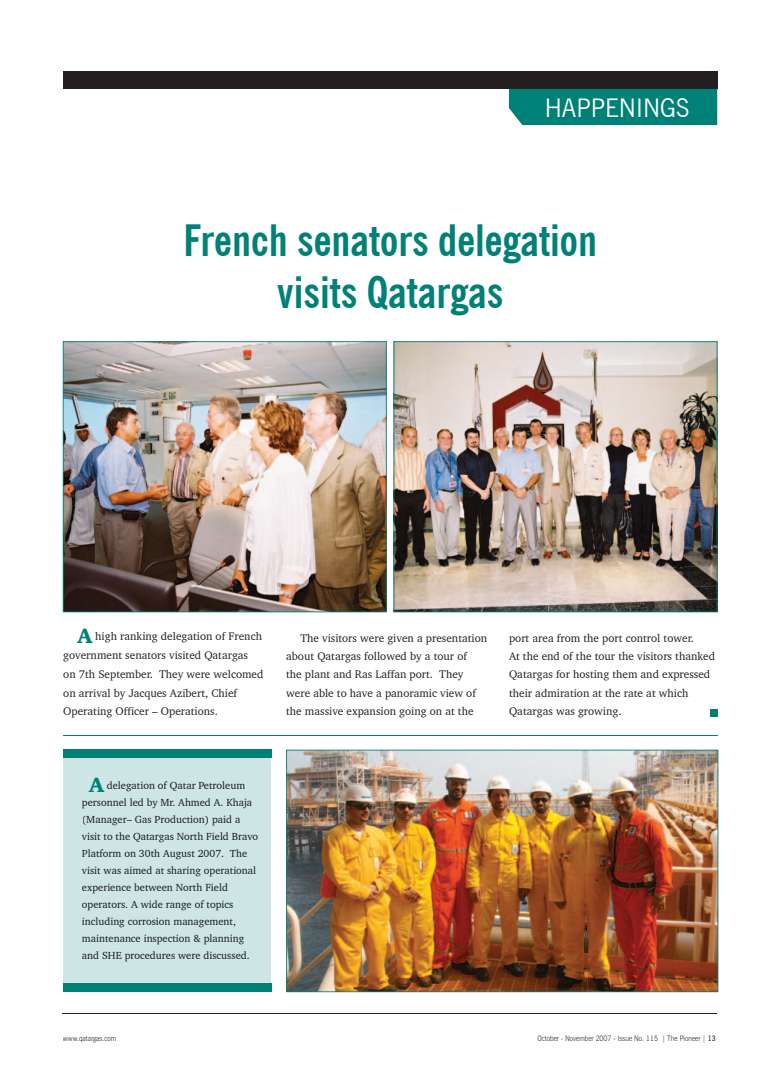
<style>
.page{position:relative;width:780px;height:1088px;background:#fff}
.page>*{position:absolute;margin:0;border:0;box-sizing:border-box;transform-origin:0 0}
.t1{font:700 condensed 43.12px/51.2px "News Gothic BT";color:#008177;text-align:center}
.t2{font:25.75px "News Gothic BT";color:#fff;scale:.93 1}
.t3{font:11.25px/18.4px "Charter BT";color:#231f20}
.t4{font:10.5px/17px "Charter BT";color:#141b1c}
.t5{font:300 7.5px "News Gothic BT";color:#231f20;scale:.89 1}
.s1{font-weight:900;font-size:21.25px;color:#008177}
.s2{font-weight:600}
</style>
<div class="page">
<hr style="left:63px;top:1013px;width:654px;height:1px;background:#231f20">
<div style="left:509px;top:89px;width:208px;height:36px;background:#008177"></div>
<div style="left:63px;top:758px;width:208px;height:225px;background:#cde5e4"></div>
<div style="left:63px;top:750px;width:208px;height:8px;background:#008177"></div>
<div style="left:63px;top:983px;width:208px;height:9px;background:#008177"></div>
<img style="left:393px;top:341px;width:324px;height:271px">
<hr style="left:63px;top:734px;width:654px;height:1px;background:#008177">
<div style="left:710px;top:709px;width:7px;height:7px;background:#008177"></div>
<img style="left:286px;top:750px;width:432px;height:242px">
<div style="left:104px;top:781px;width:141px;height:11px;background:#cde5e4"></div>
<svg style="left:89px;top:777px;width:16px;height:15px"></svg>
<div style="left:82px;top:799px;width:170px;height:10px;background:#cde5e4"></div>
<div style="left:83px;top:816px;width:157px;height:10px;background:#cde5e4"></div>
<div style="left:82px;top:833px;width:176px;height:10px;background:#cde5e4"></div>
<div style="left:82px;top:849px;width:165px;height:11px;background:#cde5e4"></div>
<div style="left:82px;top:867px;width:174px;height:10px;background:#cde5e4"></div>
<div style="left:82px;top:884px;width:146px;height:10px;background:#cde5e4"></div>
<div style="left:82px;top:900px;width:151px;height:11px;background:#cde5e4"></div>
<div style="left:82px;top:918px;width:154px;height:10px;background:#cde5e4"></div>
<div style="left:82px;top:935px;width:162px;height:10px;background:#cde5e4"></div>
<div style="left:82px;top:952px;width:167px;height:10px;background:#cde5e4"></div>
<img style="left:63px;top:341px;width:323px;height:271px">
<div style="left:63px;top:71px;width:654px;height:18px;background:#231f20"></div>
<h2 class="t2" style="left:544px;top:92px;width:157px">HAPPENINGS</h2>
<h1 class="t1" style="left:183px;top:215px;width:415px">French senators delegation visits Qatargas</h1>
<p class="t3" style="left:63px;top:627px;width:202px;line-height:18.8px;text-indent:14px"><span class="s1">A</span> high ranking delegation of French government senators visited Qatargas<br>on 7th September. They were welcomed on arrival by Jacques Azibert, Chief Operating Officer – Operations.</p>
<p class="t3" style="left:509px;top:628px;width:207px">port area from the port control tower.<br>At the end of the tour the visitors thanked Qatargas for hosting them and expressed their admiration at the rate at which Qatargas was growing.</p>
<p class="t3" style="left:286px;top:628px;width:202px;text-indent:14px">The visitors were given a presentation about Qatargas followed by a tour of<br>the plant and Ras Laffan port. They were able to have a panoramic view of the massive expansion going on at the</p>
<p class="t4" style="left:82px;top:777px;width:178px;text-indent:7px"><span class="s1">A</span> delegation of Qatar Petroleum personnel led by Mr. Ahmed A. Khaja (Manager– Gas Production) paid a visit to the Qatargas North Field Bravo Platform on 30th August 2007. The visit was aimed at sharing operational experience between North Field operators. A wide range of topics including corrosion management, maintenance inspection &amp; planning and SHE procedures were discussed.</p>
<p class="t5" style="left:63px;top:1033px;width:62px">www.qatargas.com</p>
<p class="t5" style="left:537px;top:1033px;width:202px">October - November 2007 - Issue No. 115 | The Pioneer | <span class="s2">13</span></p>
</div>
